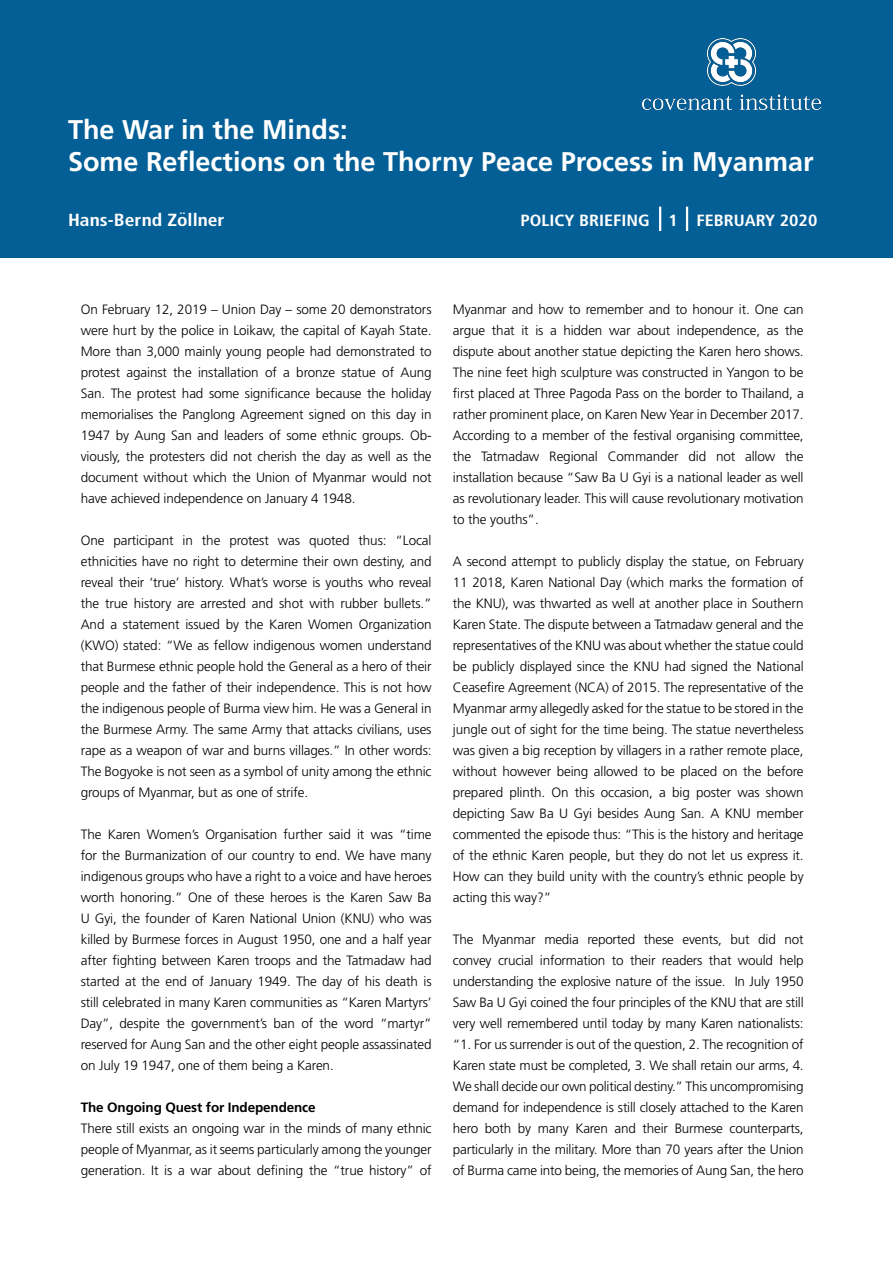
<style>
.page{position:relative;width:893px;height:1263px;background:#fff}
.page>*{position:absolute;margin:0;border:0;box-sizing:border-box;transform-origin:0 0}
.t1{font:27px/32.4px "Frutiger LT 65 Bd";color:#fff}
.t2{font:17.55px "Frutiger LT 67 Bd Cn";color:#fff;scale:1.11 1}
.t3{font:16.2px "Frutiger LT 67 Bd Cn";color:#fff;scale:1.11 1}
.t4{font:300 13.5px/21px "Frutiger LT Std";letter-spacing:-.01em;color:#000;text-align:justify}
.t5{font:700 13.5px "Frutiger LT Std";letter-spacing:-.01em;color:#000}
.t6{font:12px "Frutiger LT 67 Bd Cn";color:#fff}
</style>
<div class="page">
<div style="left:0;top:0;width:893px;height:257px;background:#045f96"></div>
<img style="left:643px;top:38px;width:178px;height:72px">
<hr style="left:659px;top:207px;width:2px;height:24px;background:#fff">
<hr style="left:686px;top:207px;width:2px;height:24px;background:#fff">
<h1 class="t1" style="left:68px;top:113px;width:747px">The War in the Minds:<br>Some Reflections on the Thorny Peace Process in Myanmar</h1>
<p class="t2" style="left:68px;top:209px;width:142px">Hans-Bernd Zollner</p>
<p class="t3" style="left:520px;top:210px;width:269px">POLICY BRIEFING 1 FEBRUARY 2020</p>
<p class="t6" style="left:179px;top:203px;width:8px">..</p>
<p class="t4" style="left:81px;top:299px;width:352px">On February 12, 2019 – Union Day – some 20 demonstrators were hurt by the police in Loikaw, the capital of Kayah State.<br>More than 3,000 mainly young people had demonstrated to protest against the installation of a bronze statue of Aung San. The protest had some significance because the holiday memorialises the Panglong Agreement signed on this day in 1947 by Aung San and leaders of some ethnic groups. Ob&shy;viously, the protesters did not cherish the day as well as the document without which the Union of Myanmar would not have achieved independence on January 4 1948.</p>
<p class="t4" style="left:81px;top:530px;width:352px">One participant in the protest was quoted thus: “Local ethnicities have no right to determine their own destiny, and reveal their ‘true’ history. What’s worse is youths who reveal the true history are arrested and shot with rubber bullets.” And a statement issued by the Karen Women Organization (KWO) stated: “We as fellow indigenous women understand that Burmese ethnic people hold the General as a hero of their people and the father of their independence. This is not how the indigenous people of Burma view him. He was a General in the Burmese Army. The same Army that attacks civilians, uses rape as a weapon of war and burns villages.” In other words:<br>The Bogyoke is not seen as a symbol of unity among the ethnic groups of Myanmar, but as one of strife.</p>
<p class="t4" style="left:81px;top:824px;width:352px">The Karen Women’s Organisation further said it was “time for the Burmanization of our country to end. We have many indigenous groups who have a right to a voice and have heroes worth honoring.” One of these heroes is the Karen Saw Ba U Gyi, the founder of Karen National Union (KNU) who was killed by Burmese forces in August 1950, one and a half year after fighting between Karen troops and the Tatmadaw had started at the end of January 1949. The day of his death is still celebrated in many Karen communities as “Karen Martyrs’ Day”, despite the government’s ban of the word “martyr” reserved for Aung San and the other eight people assassinated on July 19 1947, one of them being a Karen.</p>
<p class="t5" style="left:81px;top:1099px;width:236px">The Ongoing Quest for Independence</p>
<p class="t4" style="left:81px;top:1118px;width:352px">There still exists an ongoing war in the minds of many ethnic people of Myanmar, as it seems particularly among the younger generation. It is a war about defining the “true history” of</p>
<p class="t4" style="left:453px;top:299px;width:352px">Myanmar and how to remember and to honour it. One can argue that it is a hidden war about independence, as the dispute about another statue depicting the Karen hero shows.<br>The nine feet high sculpture was constructed in Yangon to be first placed at Three Pagoda Pass on the border to Thailand, a rather prominent place, on Karen New Year in December 2017.<br>According to a member of the festival organising committee, the Tatmadaw Regional Commander did not allow the installation because “Saw Ba U Gyi is a national leader as well as revolutionary leader. This will cause revolutionary motivation to the youths”.</p>
<p class="t4" style="left:453px;top:551px;width:352px">A second attempt to publicly display the statue, on February 11 2018, Karen National Day (which marks the formation of the KNU), was thwarted as well at another place in Southern Karen State. The dispute between a Tatmadaw general and the representatives of the KNU was about whether the statue could be publicly displayed since the KNU had signed the National Ceasefire Agreement (NCA) of 2015. The representative of the Myanmar army allegedly asked for the statue to be stored in the jungle out of sight for the time being. The statue nevertheless was given a big reception by villagers in a rather remote place, without however being allowed to be placed on the before prepared plinth. On this occasion, a big poster was shown depicting Saw Ba U Gyi besides Aung San. A KNU member commented the episode thus: “This is the history and heritage of the ethnic Karen people, but they do not let us express it.<br>How can they build unity with the country’s ethnic people by acting this way?”</p>
<p class="t4" style="left:453px;top:929px;width:352px">The Myanmar media reported these events, but did not convey crucial information to their readers that would help understanding the explosive nature of the issue. In July 1950<br>Saw Ba U Gyi coined the four principles of the KNU that are still very well remembered until today by many Karen nationalists: “1. For us surrender is out of the question, 2. The recognition of Karen state must be completed, 3. We shall retain our arms, 4.<br>We shall decide our own political destiny.” This uncompromising demand for independence is still closely attached to the Karen hero both by many Karen and their Burmese counterparts, particularly in the military. More than 70 years after the Union of Burma came into being, the memories of Aung San, the hero</p>
</div>
